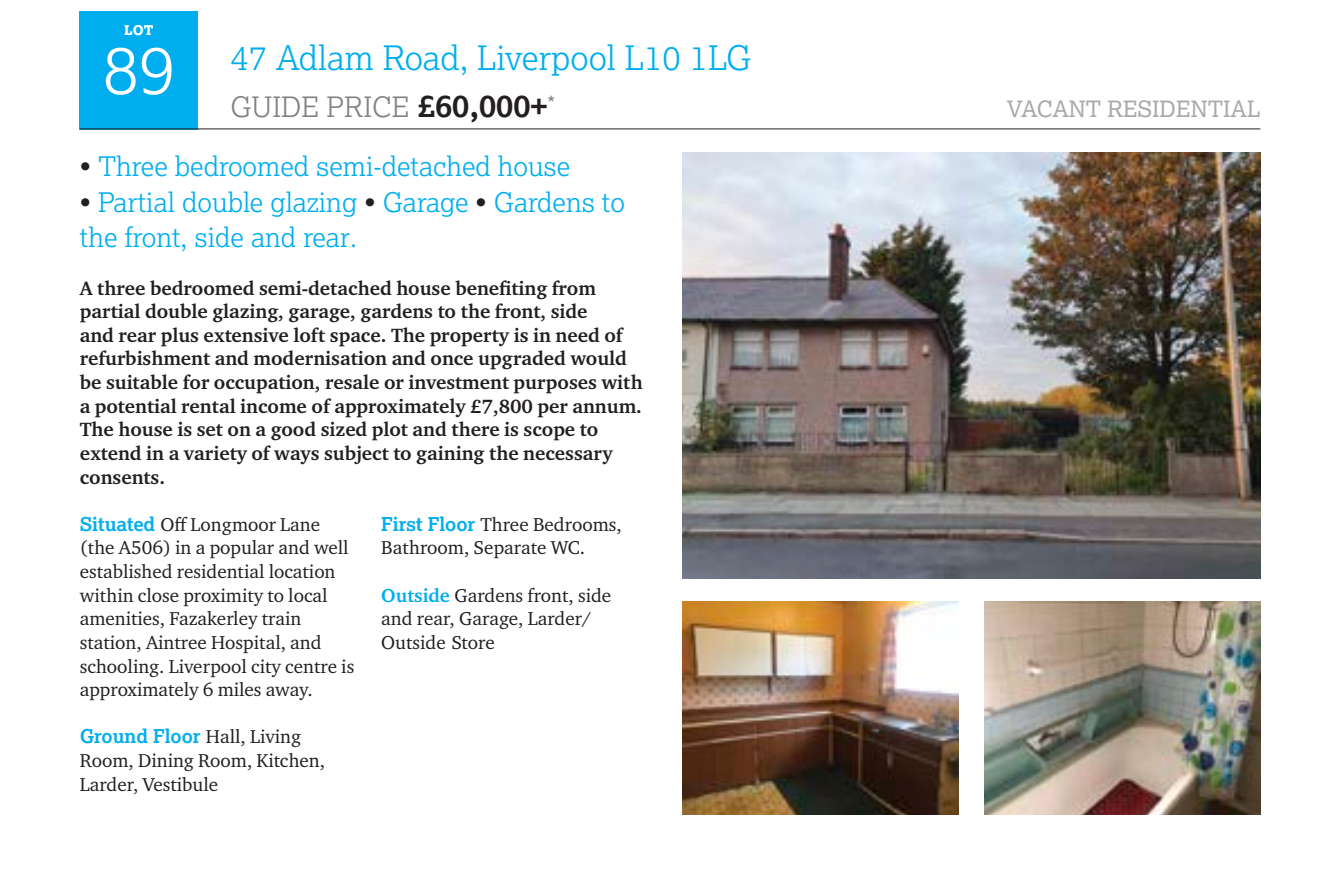
<style>
.page{position:relative;width:1338px;height:889px;background:#fff}
.page>*{position:absolute;margin:0;border:0;box-sizing:border-box;transform-origin:0 0}
.t1{font:300 67.5px "Lexia";color:#fff}
.t2{font:300 33.75px "Lexia";color:#00aeef}
.t3{font:300 28.12px "Lexia";color:#7f8284}
.t4{font:300 27px/35.3px "Lexia";color:#00aeef}
.t5{font:22.5px "Lexia";color:#a7a9ac}
.t6{font:20.25px "Lexia";color:#7f8284}
.t7{font:700 19.8px/23.6px "Charter ITC Pro";color:#231f20}
.t8{font:19.12px/23.6px "Charter ITC Pro";color:#231f20}
.t9{font:700 19.12px "Lexia";color:#00aeef}
.t10{font:800 13.5px "Lexia";color:#fff}
.s1{font-weight:700;font-size:31.5px;color:#231f20}
.s2{color:#231f20}
.s3{font-family:"Lexia";font-weight:700;color:#00aeef}
.s4{font-family:"Charter ITC Pro";font-weight:400;color:#231f20}
.s5{font-weight:700;color:#00aeef}
</style>
<div class="page">
<div style="left:80px;top:11px;width:118px;height:118px;background:#00aeef"></div>
<img style="left:682px;top:602px;width:276px;height:212px">
<img style="left:984px;top:602px;width:276px;height:212px">
<img style="left:682px;top:153px;width:578px;height:425px">
<hr style="left:80px;top:129px;width:1180px;height:1px;background:#231f20">
<p class="t10" style="left:124px;top:21px;width:31px">LOT</p>
<h1 class="t1" style="left:102px;top:27px;width:74px">89</h1>
<h2 class="t2" style="left:230px;top:37px;width:522px">47 Adlam Road, Liverpool L10 1LG</h2>
<h3 class="t3" style="left:230px;top:89px;width:318px">GUIDE PRICE <span class="s1">£60,000+</span></h3>
<p class="t5" style="left:1006px;top:95px;width:255px">VACANT RESIDENTIAL</p>
<p class="t6" style="left:547px;top:91px;width:9px">*</p>
<h3 class="t4" style="left:80px;top:148px;width:492px"><span class="s2">•</span> Three bedroomed semi-detached house</h3>
<h3 class="t4" style="left:80px;top:184px;width:546px"><span class="s2">•</span> Partial double glazing <span class="s2">•</span> Garage <span class="s2">•</span> Gardens to the front, side and rear.</h3>
<p class="t7" style="left:80px;top:276px;width:564px">A three bedroomed semi-detached house benefiting from partial double glazing, garage, gardens to the front, side<br>and rear plus extensive loft space. The property is in need of refurbishment and modernisation and once upgraded would be suitable for occupation, resale or investment purposes with a potential rental income of approximately £7,800 per annum.<br>The house is set on a good sized plot and there is scope to extend in a variety of ways subject to gaining the necessary consents.</p>
<p class="t8" style="left:80px;top:512px;width:276px"><span class="s3">Situated</span> Off Longmoor Lane (the A506) in a popular and well established residential location within close proximity to local amenities, Fazakerley train station, Aintree Hospital, and schooling. Liverpool city centre is approximately 6 miles away.</p>
<p class="t9" style="left:80px;top:724px;width:223px">Ground Floor <span class="s4">Hall, Living</span></p>
<p class="t8" style="left:80px;top:748px;width:247px">Room, Dining Room, Kitchen,<br>Larder, Vestibule</p>
<p class="t8" style="left:381px;top:512px;width:242px"><span class="s3">First Floor</span> Three Bedrooms,<br>Bathroom, Separate WC.</p>
<p class="t8" style="left:381px;top:583px;width:231px"><span class="s5">Outside</span> Gardens front, side and rear, Garage, Larder/<br>Outside Store</p>
</div>
